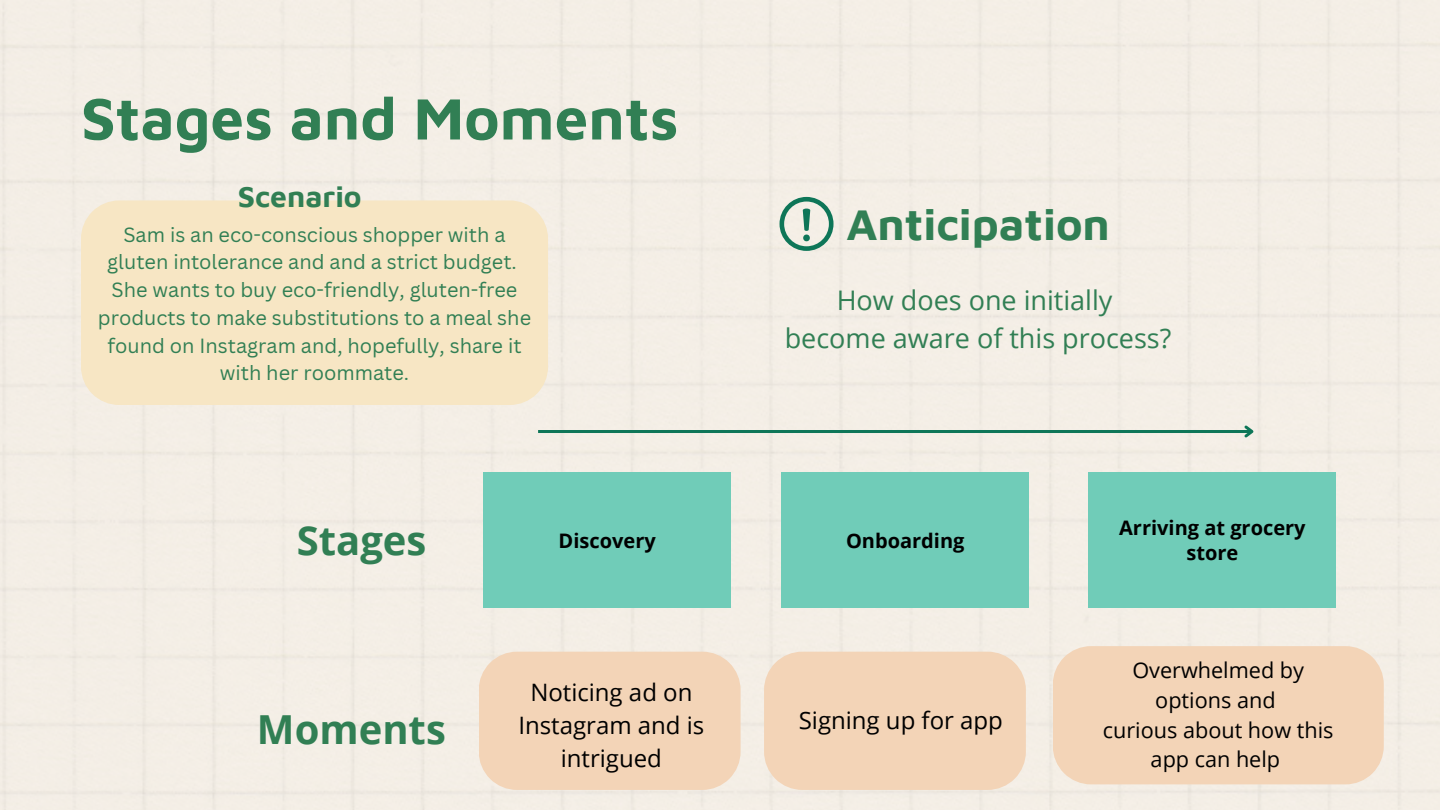
<style>
.page{position:relative;width:1440px;height:810px;background:#fff}
.page>*{position:absolute;margin:0;border:0;box-sizing:border-box;transform-origin:0 0}
.t1{font:700 60px "Maven Pro";color:#317f54}
.t2{font:700 45px "Maven Pro";color:#317f54}
.t3{font:700 40px "Open Sans";color:#317f54}
.t4{font:700 30px "Maven Pro";color:#317f54}
.t5{font:27px "Open Sans";color:#317f54}
.t6{font:24px/33px "Open Sans";color:#000;text-align:center}
.t7{font:21.7px/29.8px "Open Sans";color:#000;text-align:center}
.t8{font:20px/27.8px "Canva Sans";color:#317f54;text-align:center}
.t9{font:700 20px/24.8px "Open Sans";color:#000;text-align:center}
</style>
<div class="page">
<div style="left:81px;top:200px;width:467px;height:205px;background:#f7e6c4"></div>
<svg style="left:780px;top:197px;width:54px;height:54px;background:#aecabb"></svg>
<hr style="left:538px;top:430px;width:714px;height:3px;background:#0e7658">
<svg style="left:1242px;top:423px;width:15px;height:17px"></svg>
<div style="left:781px;top:472px;width:248px;height:135px;background:#70ccb8"></div>
<div style="left:483px;top:472px;width:248px;height:135px;background:#70ccb8"></div>
<div style="left:1088px;top:472px;width:248px;height:135px;background:#70ccb8"></div>
<div style="left:764px;top:652px;width:262px;height:138px;background:#f3d4b7"></div>
<div style="left:479px;top:652px;width:262px;height:138px;background:#f3d4b7"></div>
<div style="left:1053px;top:646px;width:331px;height:138px;background:#f3d4b7"></div>
<p class="t1" style="left:81px;top:82px;width:599px">Stages and Moments</p>
<p class="t4" style="left:238px;top:178px;width:125px">Scenario</p>
<p class="t8" style="left:107px;top:220px;width:411px">Sam is an eco-conscious shopper with a gluten intolerance and and a strict budget.</p>
<p class="t8" style="left:98px;top:276px;width:435px">She wants to buy eco-friendly, gluten-free products to make substitutions to a meal she found on Instagram and, hopefully, share it with her roommate.</p>
<p class="t2" style="left:846px;top:197px;width:265px">Anticipation</p>
<p class="t5" style="left:837px;top:281px;width:277px">How does one initially</p>
<p class="t5" style="left:785px;top:319px;width:388px">become aware of this process?</p>
<p class="t3" style="left:297px;top:512px;width:131px">Stages</p>
<p class="t9" style="left:559px;top:528px;width:99px">Discovery</p>
<p class="t9" style="left:846px;top:528px;width:120px">Onboarding</p>
<p class="t6" style="left:518px;top:675px;width:187px">Noticing ad on<br>Instagram and is intrigued</p>
<p class="t3" style="left:257px;top:701px;width:190px">Moments</p>
<p class="t6" style="left:799px;top:703px;width:206px">Signing up for app</p>
<p class="t9" style="left:1119px;top:515px;width:188px">Arriving at grocery store</p>
<p class="t7" style="left:1132px;top:655px;width:173px">Overwhelmed by options and</p>
<p class="t7" style="left:1103px;top:714px;width:232px">curious about how this app can help</p>
</div>
